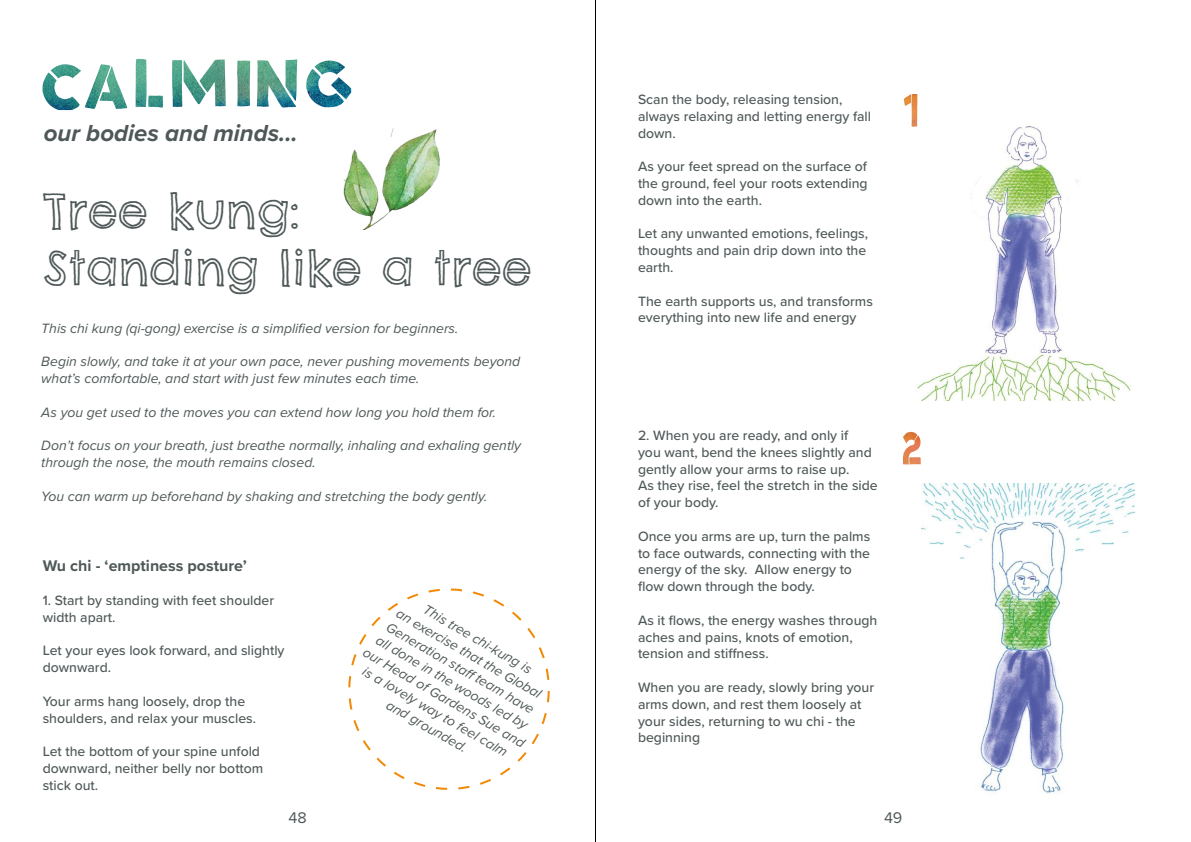
<style>
.page{position:relative;width:1191px;height:842px;background:#fff}
.page>*{position:absolute;margin:0;border:0;box-sizing:border-box;transform-origin:0 0}
.t1{font:48px/57.6px "Chelsea Market Open";color:#4f5858}
.t2{font:italic 700 24px "Proxima Nova";color:#4f5858}
.t3{font:700 16px "Proxima Nova";color:#4f5858}
.t4{font:16px "Proxima Nova";color:#4f5858}
.t5{font:500 14px/16.8px "Proxima Nova";color:#4f5858}
.t6{font:italic 14px/16.8px "Proxima Nova";color:#4f5858}
</style>
<div class="page">
<img style="left:136px;top:59px;width:161px;height:48px">
<svg style="left:348px;top:588px;width:202px;height:202px"></svg>
<hr style="left:595px;top:0;width:1px;height:842px;background:#000">
<img style="left:916px;top:94px;width:215px;height:307px">
<img style="left:903px;top:94px;width:14px;height:33px">
<img style="left:902px;top:432px;width:19px;height:33px">
<img style="left:921px;top:483px;width:213px;height:311px">
<img style="left:329px;top:97px;width:111px;height:132px">
<h2 class="t2" style="left:44px;top:115px;width:255px">our bodies and minds...</h2>
<h1 class="t1" style="left:44px;top:182px;width:490px">Tree kung:<br>Standing like a tree</h1>
<p class="t6" style="left:41px;top:319px;width:418px">This chi kung (qi-gong) exercise is a simplified version for beginners.</p>
<p class="t6" style="left:41px;top:353px;width:480px">Begin slowly, and take it at your own pace, never pushing movements beyond what’s comfortable, and start with just few minutes each time.</p>
<p class="t6" style="left:41px;top:403px;width:456px">As you get used to the moves you can extend how long you hold them for.</p>
<p class="t6" style="left:41px;top:437px;width:481px">Don’t focus on your breath, just breathe normally, inhaling and exhaling gently through the nose, the mouth remains closed.</p>
<p class="t6" style="left:41px;top:487px;width:447px">You can warm up beforehand by shaking and stretching the body gently.</p>
<p class="t3" style="left:43px;top:554px;width:206px">Wu chi - ‘emptiness posture’</p>
<p class="t5" style="left:43px;top:591px;width:233px">1. Start by standing with feet shoulder width apart.</p>
<p class="t5" style="left:43px;top:642px;width:243px">Let your eyes look forward, and slightly downward.</p>
<p class="t5" style="left:43px;top:692px;width:215px">Your arms hang loosely, drop the shoulders, and relax your muscles.</p>
<p class="t5" style="left:43px;top:743px;width:222px">Let the bottom of your spine unfold downward, neither belly nor bottom stick out.</p>
<p class="t6" style="left:429px;top:600px;width:125px;rotate:30deg">This tree chi-kung is</p>
<p class="t6" style="left:402px;top:604px;width:167px;rotate:30deg">an exercise that the Global</p>
<p class="t6" style="left:385px;top:614px;width:186px;text-align:center;rotate:30deg">Generation staff team have all done in the woods led by our Head of Gardens Sue and is a lovely way to feel calm and grounded.</p>
<p class="t5" style="left:638px;top:90px;width:235px">Scan the body, releasing tension, always relaxing and letting energy fall down.</p>
<p class="t5" style="left:638px;top:158px;width:231px;text-align:justify">As your feet spread on the surface of the ground, feel your roots extending down into the earth.</p>
<p class="t5" style="left:638px;top:225px;width:232px">Let any unwanted emotions, feelings, thoughts and pain drip down into the earth.</p>
<p class="t5" style="left:638px;top:292px;width:236px">The earth supports us, and transforms everything into new life and energy</p>
<p class="t5" style="left:638px;top:426px;width:241px">2. When you are ready, and only if<br>you want, bend the knees slightly and gently allow your arms to raise up.<br>As they rise, feel the stretch in the side of your body.</p>
<p class="t5" style="left:638px;top:527px;width:234px">Once you arms are up, turn the palms to face outwards, connecting with the energy of the sky. Allow energy to flow down through the body.</p>
<p class="t5" style="left:638px;top:611px;width:241px">As it flows, the energy washes through aches and pains, knots of emotion, tension and stiffness.</p>
<p class="t5" style="left:638px;top:678px;width:238px">When you are ready, slowly bring your arms down, and rest them loosely at your sides, returning to wu chi - the beginning</p>
<p class="t4" style="left:289px;top:806px;width:20px">48</p>
<p class="t4" style="left:884px;top:806px;width:20px">49</p>
</div>
